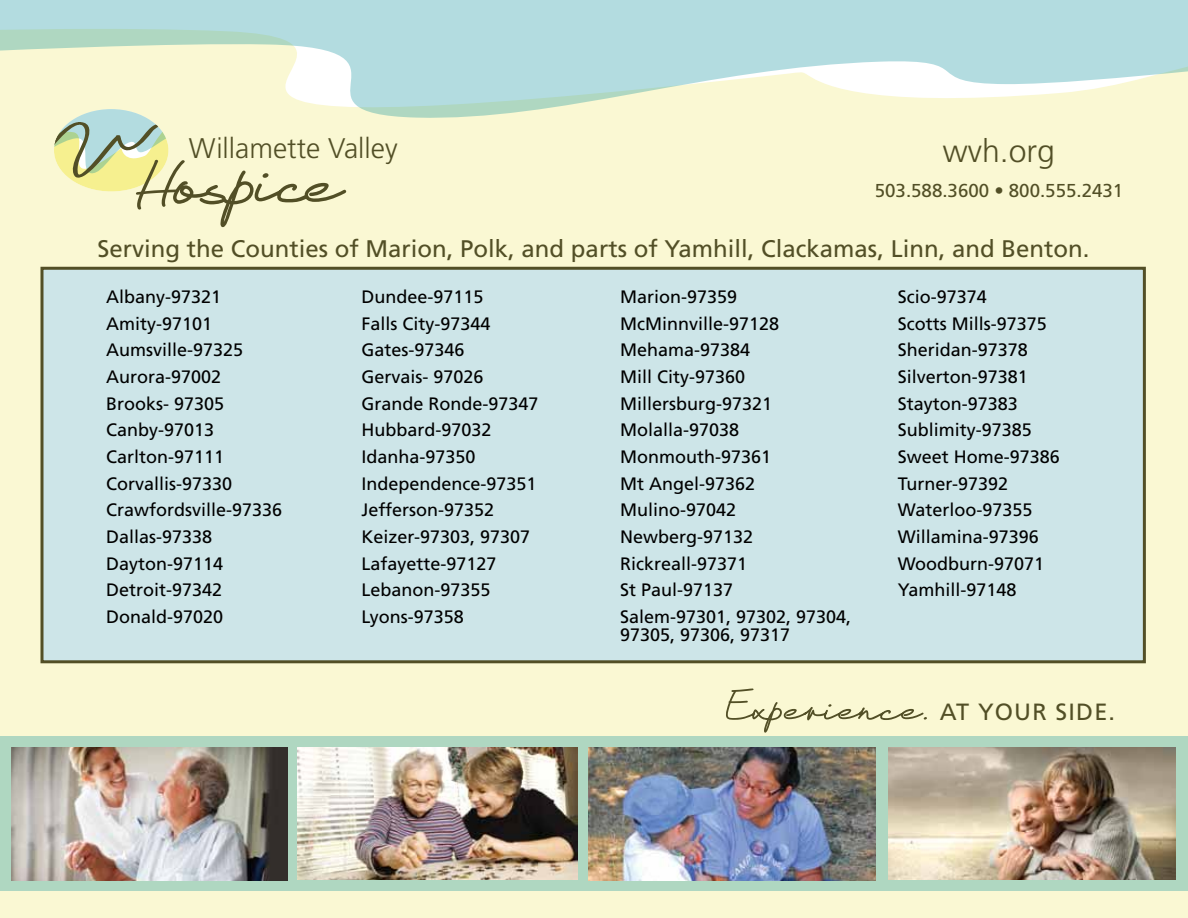
<style>
.page{position:relative;width:1188px;height:918px;background:#fff}
.page>*{position:absolute;margin:0;border:0;box-sizing:border-box;transform-origin:0 0}
.t1{font:300 32.1px "Frutiger";color:#524f26}
.t2{font:300 28.35px "Frutiger";color:#524f26}
.t3{font:24px "Frutiger";color:#524f26}
.t4{font:23.55px "Frutiger";letter-spacing:.05em;color:#524f26}
.t5{font:18.75px "Frutiger";color:#524f26}
.t6{font:18px/26.7px "Frutiger";color:#000}
</style>
<div class="page">
<div style="left:0;top:138px;width:1188px;height:780px;background:#faf8d3"></div>
<svg style="left:0;top:0;width:1188px;height:138px;background:#d1e8db"></svg>
<svg style="left:54px;top:109px;width:292px;height:118px;background:#e5e6bf"></svg>
<div style="left:40px;top:267px;width:1106px;height:396px;background:#cde5e8;border:3px solid #524f26"></div>
<svg style="left:726px;top:688px;width:201px;height:45px;background:#e8e6c1"></svg>
<div style="left:0;top:737px;width:1188px;height:154px;background:#afd7c1"></div>
<img style="left:11px;top:747px;width:277px;height:133px">
<img style="left:298px;top:747px;width:280px;height:133px">
<img style="left:589px;top:747px;width:287px;height:133px">
<img style="left:888px;top:747px;width:287px;height:133px">
<h2 class="t2" style="left:189px;top:132px;width:210px">Willamette Valley</h2>
<h1 class="t1" style="left:943px;top:133px;width:114px">wvh.org</h1>
<p class="t5" style="left:875px;top:180px;width:250px">503.588.3600 • 800.555.2431</p>
<h3 class="t3" style="left:98px;top:235px;width:993px">Serving the Counties of Marion, Polk, and parts of Yamhill, Clackamas, Linn, and Benton.</h3>
<p class="t6" style="left:106px;top:283px;width:178px">Albany-97321<br>Amity-97101<br>Aumsville-97325<br>Aurora-97002<br>Brooks- 97305<br>Canby-97013<br>Carlton-97111<br>Corvallis-97330<br>Crawfordsville-97336<br>Dallas-97338<br>Dayton-97114<br>Detroit-97342<br>Donald-97020</p>
<p class="t6" style="left:362px;top:283px;width:179px">Dundee-97115<br>Falls City-97344<br>Gates-97346<br>Gervais- 97026<br>Grande Ronde-97347<br>Hubbard-97032<br>Idanha-97350<br>Independence-97351<br>Jefferson-97352<br>Keizer-97303, 97307<br>Lafayette-97127<br>Lebanon-97355<br>Lyons-97358</p>
<p class="t6" style="left:620px;top:283px;width:233px">Marion-97359<br>McMinnville-97128<br>Mehama-97384<br>Mill City-97360<br>Millersburg-97321<br>Molalla-97038<br>Monmouth-97361<br>Mt Angel-97362<br>Mulino-97042<br>Newberg-97132<br>Rickreall-97371<br>St Paul-97137<br>Salem-97301, 97302, 97304,</p>
<p class="t6" style="left:620px;top:621px;width:172px">97305, 97306, 97317</p>
<p class="t6" style="left:898px;top:283px;width:164px">Scio-97374<br>Scotts Mills-97375<br>Sheridan-97378<br>Silverton-97381<br>Stayton-97383<br>Sublimity-97385<br>Sweet Home-97386<br>Turner-97392<br>Waterloo-97355<br>Willamina-97396<br>Woodburn-97071<br>Yamhill-97148</p>
<h3 class="t4" style="left:940px;top:698px;width:177px">At your side.</h3>
</div>
